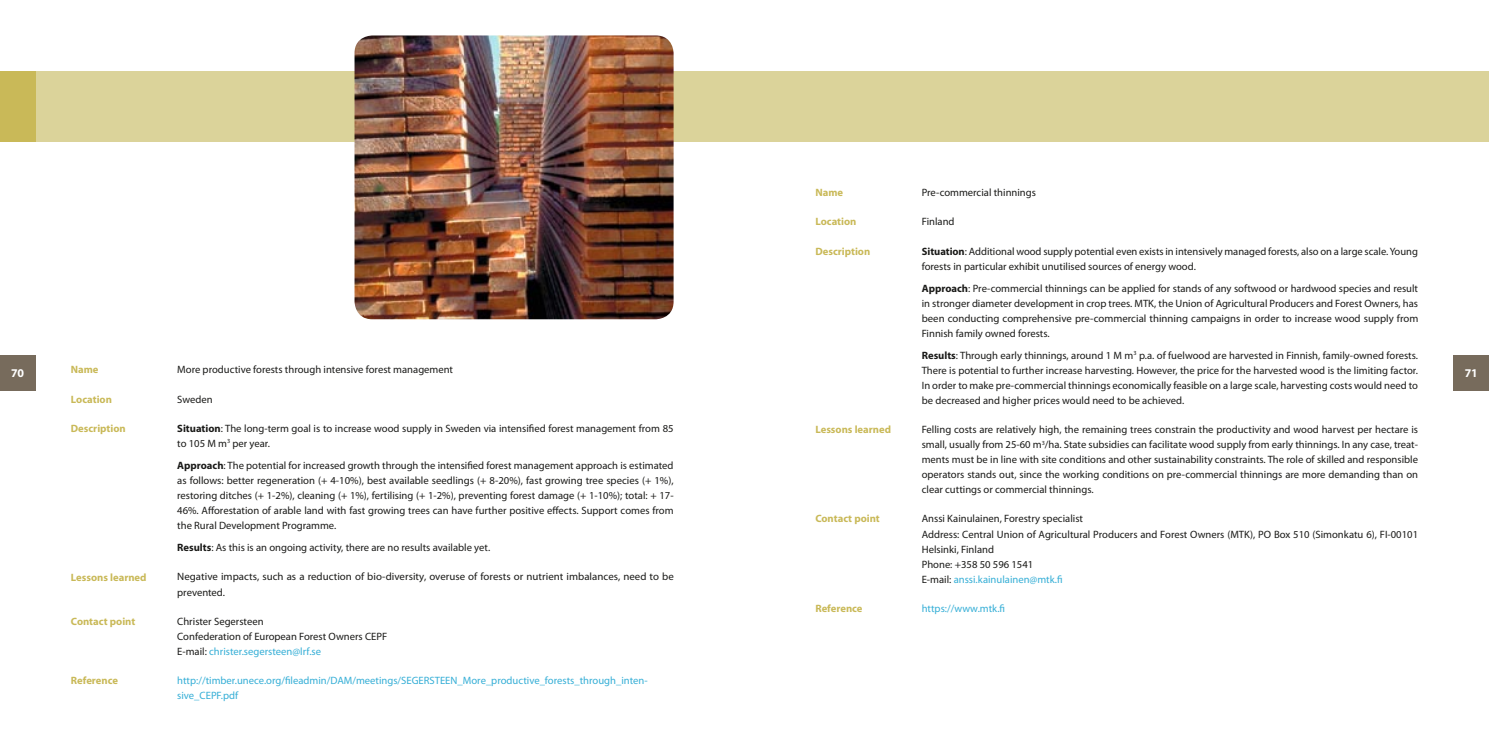
<style>
.page{position:relative;width:1489px;height:745px;background:#fff}
.page>*{position:absolute;margin:0;border:0;box-sizing:border-box;transform-origin:0 0}
.t1{font:700 11.88px "Myriad Pro";color:#fff}
.t2{font:10.62px/15px "Myriad Pro";color:#1a1a18}
.t3{font:10.62px/15px "Myriad Pro";color:#34aed6}
.t4{font:700 10.62px "Myriad Pro";color:#c9b958}
.s1{font-weight:700}
.s2{color:#34aed6}
</style>
<div class="page">
<div style="left:0;top:354px;width:35px;height:36px;background:#776b5c"></div>
<div style="left:1453px;top:354px;width:35px;height:36px;background:#776b5c"></div>
<div style="left:0;top:71px;width:1488px;height:71px;background:#dbd39a"></div>
<div style="left:0;top:71px;width:35px;height:71px;background:#c9b958"></div>
<img style="left:354px;top:35px;width:319px;height:284px">
<p class="t4" style="left:815px;top:185px;width:29px">Name</p>
<p class="t2" style="left:921px;top:185px;width:116px">Pre-commercial thinnings</p>
<p class="t4" style="left:815px;top:214px;width:43px">Location</p>
<p class="t2" style="left:921px;top:214px;width:34px">Finland</p>
<p class="t4" style="left:815px;top:244px;width:56px">Description</p>
<p class="t2" style="left:921px;top:243px;width:497px"><span class="s1">Situation</span>: Additional wood supply potential even exists in intensively managed forests, also on a large scale. Young forests in particular exhibit unutilised sources of energy wood.</p>
<p class="t2" style="left:921px;top:280px;width:498px;text-align:justify"><span class="s1">Approach</span>: Pre-commercial thinnings can be applied for stands of any softwood or hardwood species and result in stronger diameter development in crop trees. MTK, the Union of Agricultural Producers and Forest Owners, has been conducting comprehensive pre-commercial thinning campaigns in order to increase wood supply from Finnish family owned forests.</p>
<p class="t2" style="left:921px;top:347px;width:498px;text-align:justify"><span class="s1">Results</span>: Through early thinnings, around 1 M m<sup>3</sup> p.a. of fuelwood are harvested in Finnish, family-owned forests.<br>There is potential to further increase harvesting. However, the price for the harvested wood is the limiting factor.<br>In order to make pre-commercial thinnings economically feasible on a large scale, harvesting costs would need to be decreased and higher prices would need to be achieved.</p>
<p class="t4" style="left:815px;top:422px;width:77px">Lessons learned</p>
<p class="t2" style="left:921px;top:421px;width:498px;text-align:justify">Felling costs are relatively high, the remaining trees constrain the productivity and wood harvest per hectare is small, usually from 25-60 m<sup>3</sup>/ha. State subsidies can facilitate wood supply from early thinnings. In any case, treat&shy;ments must be in line with site conditions and other sustainability constraints. The role of skilled and responsible operators stands out, since the working conditions on pre-commercial thinnings are more demanding than on clear cuttings or commercial thinnings.</p>
<p class="t4" style="left:815px;top:511px;width:66px">Contact point</p>
<p class="t2" style="left:921px;top:511px;width:498px">Anssi Kainulainen, Forestry specialist<br>Address: Central Union of Agricultural Producers and Forest Owners (MTK), PO Box 510 (Simonkatu 6), FI-00101<br>Helsinki, Finland<br>Phone: +358 50 596 1541<br>E-mail: <span class="s2">anssi.kainulainen@mtk.fi</span></p>
<p class="t4" style="left:815px;top:601px;width:49px">Reference</p>
<p class="t3" style="left:921px;top:600px;width:85px">https://www.mtk.fi</p>
<p class="t1" style="left:11px;top:365px;width:14px">70</p>
<p class="t4" style="left:71px;top:362px;width:29px">Name</p>
<p class="t2" style="left:177px;top:362px;width:277px">More productive forests through intensive forest management</p>
<p class="t1" style="left:1464px;top:365px;width:14px">71</p>
<p class="t4" style="left:71px;top:392px;width:43px">Location</p>
<p class="t2" style="left:177px;top:391px;width:37px">Sweden</p>
<p class="t4" style="left:71px;top:421px;width:56px">Description</p>
<p class="t2" style="left:177px;top:420px;width:498px"><span class="s1">Situation</span>: The long-term goal is to increase wood supply in Sweden via intensified forest management from 85 to 105 M m<sup>3</sup> per year.</p>
<p class="t2" style="left:177px;top:457px;width:498px;text-align:justify"><span class="s1">Approach</span>: The potential for increased growth through the intensified forest management approach is estimated as follows: better regeneration (+ 4-10%), best available seedlings (+ 8-20%), fast growing tree species (+ 1%), restoring ditches (+ 1-2%), cleaning (+ 1%), fertilising (+ 1-2%), preventing forest damage (+ 1-10%); total: + 17- 46%. Afforestation of arable land with fast growing trees can have further positive effects. Support comes from the Rural Development Programme.</p>
<p class="t2" style="left:177px;top:539px;width:314px"><span class="s1">Results</span>: As this is an ongoing activity, there are no results available yet.</p>
<p class="t4" style="left:71px;top:569px;width:77px">Lessons learned</p>
<p class="t2" style="left:177px;top:569px;width:498px">Negative impacts, such as a reduction of bio-diversity, overuse of forests or nutrient imbalances, need to be prevented.</p>
<p class="t4" style="left:71px;top:614px;width:66px">Contact point</p>
<p class="t2" style="left:177px;top:613px;width:211px">Christer Segersteen<br>Confederation of European Forest Owners CEPF<br>E-mail: <span class="s2">christer.segersteen@lrf.se</span></p>
<p class="t4" style="left:71px;top:673px;width:49px">Reference</p>
<p class="t3" style="left:177px;top:672px;width:472px">http://timber.unece.org/fileadmin/DAM/meetings/SEGERSTEEN_More_productive_forests_through_inten&shy;sive_CEPF.pdf</p>
</div>
